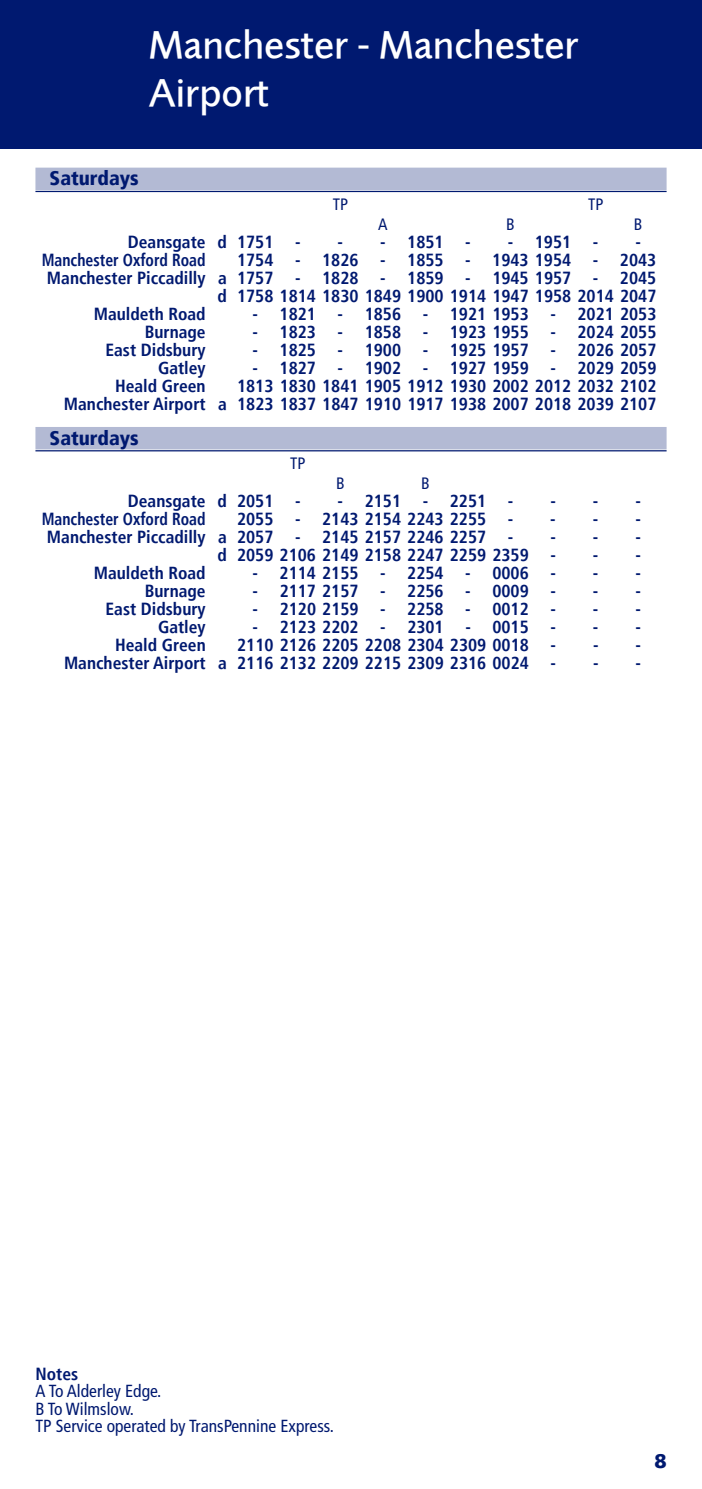
<style>
.page{position:relative;width:702px;height:1489px;background:#fff}
.page>*{position:absolute;margin:0;border:0;box-sizing:border-box;transform-origin:0 0}
.t1{font:500 40px/48px "Foundry Sans";color:#fff}
.t2{font:900 condensed 20px "Frutiger LT";color:#001970}
.t3{font:900 20px "Frutiger LT";color:#001970}
.t4{font:700 condensed 17.5px/18px "Frutiger LT";color:#001970;text-align:right}
.t5{font:condensed 17.5px/17.5px "Frutiger LT";color:#001970}
.t6{font:700 condensed 17.5px "Frutiger LT";color:#001970;scale:.9 1}
.t7{font:condensed 16.5px "Frutiger LT";color:#001970}
</style>
<div class="page">
<div style="left:0;top:0;width:702px;height:149px;background:#001970"></div>
<div style="left:35px;top:168px;width:631px;height:22px;background:#b3bad4"></div>
<hr style="left:35px;top:191px;width:631px;height:1px;background:#001970">
<div style="left:35px;top:427px;width:631px;height:22px;background:#b3bad4"></div>
<hr style="left:35px;top:450px;width:631px;height:1px;background:#001970">
<h1 class="t1" style="left:149px;top:20px;width:431px">Manchester - Manchester<br>Airport</h1>
<p class="t2" style="left:50px;top:166px;width:91px">Saturdays</p>
<p class="t7" style="left:333px;top:195px;width:17px">TP</p>
<p class="t7" style="left:588px;top:195px;width:17px">TP</p>
<p class="t7" style="left:378px;top:214px;width:11px">A</p>
<p class="t7" style="left:506px;top:214px;width:10px">B</p>
<p class="t7" style="left:634px;top:214px;width:10px">B</p>
<p class="t4" style="left:128px;top:233px;width:174px">Deansgate d 1751 -</p>
<p class="t4" style="left:337px;top:233px;width:135px">- - 1851 -</p>
<p class="t4" style="left:507px;top:233px;width:92px">- 1951 -</p>
<p class="t4" style="left:635px;top:233px;width:7px">-</p>
<p class="t6" style="left:42px;top:249px;width:183px">Manchester Oxford Road</p>
<p class="t4" style="left:237px;top:251px;width:421px">1754 - 1826 - 1855 - 1943 1954 - 2043</p>
<p class="t4" style="left:47px;top:269px;width:611px">Manchester Piccadilly a 1757 - 1828 - 1859 - 1945 1957 - 2045</p>
<p class="t4" style="left:217px;top:287px;width:440px">d 1758 1814 1830 1849 1900 1914 1947 1958 2014 2047</p>
<p class="t4" style="left:94px;top:305px;width:113px">Mauldeth Road</p>
<p class="t4" style="left:252px;top:305px;width:405px">- 1821 - 1856 - 1921 1953 - 2021 2053</p>
<p class="t4" style="left:145px;top:323px;width:62px">Burnage</p>
<p class="t4" style="left:252px;top:323px;width:405px">- 1823 - 1858 - 1923 1955 - 2024 2055</p>
<p class="t4" style="left:105px;top:341px;width:102px">East Didsbury</p>
<p class="t4" style="left:252px;top:341px;width:405px">- 1825 - 1900 - 1925 1957 - 2026 2057</p>
<p class="t4" style="left:158px;top:359px;width:49px">Gatley</p>
<p class="t4" style="left:252px;top:359px;width:405px">- 1827 - 1902 - 1927 1959 - 2029 2059</p>
<p class="t4" style="left:115px;top:377px;width:92px">Heald Green</p>
<p class="t4" style="left:64px;top:377px;width:594px">1813 1830 1841 1905 1912 1930 2002 2012 2032 2102<br>Manchester Airport a 1823 1837 1847 1910 1917 1938 2007 2018 2039 2107</p>
<p class="t2" style="left:50px;top:425px;width:91px">Saturdays</p>
<p class="t7" style="left:290px;top:454px;width:17px">TP</p>
<p class="t7" style="left:336px;top:474px;width:10px">B</p>
<p class="t7" style="left:421px;top:474px;width:10px">B</p>
<p class="t4" style="left:128px;top:492px;width:174px">Deansgate d 2051 -</p>
<p class="t4" style="left:337px;top:492px;width:177px">- 2151 - 2251 -</p>
<p class="t4" style="left:550px;top:492px;width:50px">- -</p>
<p class="t4" style="left:635px;top:492px;width:7px">-</p>
<p class="t6" style="left:42px;top:508px;width:183px">Manchester Oxford Road</p>
<p class="t4" style="left:237px;top:510px;width:278px">2055 - 2143 2154 2243 2255 -</p>
<p class="t4" style="left:550px;top:510px;width:50px">- -</p>
<p class="t4" style="left:635px;top:510px;width:7px">-</p>
<p class="t4" style="left:47px;top:528px;width:468px">Manchester Piccadilly a 2057 - 2145 2157 2246 2257 -</p>
<p class="t4" style="left:550px;top:528px;width:50px">- -</p>
<p class="t4" style="left:635px;top:528px;width:7px">-</p>
<p class="t4" style="left:217px;top:546px;width:340px">d 2059 2106 2149 2158 2247 2259 2359 -</p>
<p class="t4" style="left:593px;top:546px;width:50px">- -</p>
<p class="t4" style="left:94px;top:564px;width:113px">Mauldeth Road</p>
<p class="t4" style="left:252px;top:564px;width:305px">- 2114 2155 - 2254 - 0006 -</p>
<p class="t4" style="left:593px;top:564px;width:50px">- -</p>
<p class="t4" style="left:145px;top:582px;width:62px">Burnage</p>
<p class="t4" style="left:252px;top:582px;width:305px">- 2117 2157 - 2256 - 0009 -</p>
<p class="t4" style="left:593px;top:582px;width:50px">- -</p>
<p class="t4" style="left:105px;top:600px;width:102px">East Didsbury</p>
<p class="t4" style="left:252px;top:600px;width:305px">- 2120 2159 - 2258 - 0012 -</p>
<p class="t4" style="left:593px;top:600px;width:50px">- -</p>
<p class="t4" style="left:158px;top:618px;width:49px">Gatley</p>
<p class="t4" style="left:252px;top:618px;width:305px">- 2123 2202 - 2301 - 0015 -</p>
<p class="t4" style="left:593px;top:618px;width:50px">- -</p>
<p class="t4" style="left:115px;top:636px;width:92px">Heald Green</p>
<p class="t4" style="left:237px;top:636px;width:320px">2110 2126 2205 2208 2304 2309 0018 -</p>
<p class="t4" style="left:593px;top:636px;width:50px">- -</p>
<p class="t4" style="left:64px;top:654px;width:493px">Manchester Airport a 2116 2132 2209 2215 2309 2316 0024 -</p>
<p class="t4" style="left:593px;top:654px;width:50px">- -</p>
<p class="t4" style="left:35px;top:1364px;width:44px">Notes</p>
<p class="t5" style="left:35px;top:1382px;width:300px">A To Alderley Edge.<br>B To Wilmslow.<br>TP Service operated by TransPennine Express.</p>
<p class="t3" style="left:654px;top:1448px;width:14px">8</p>
</div>
